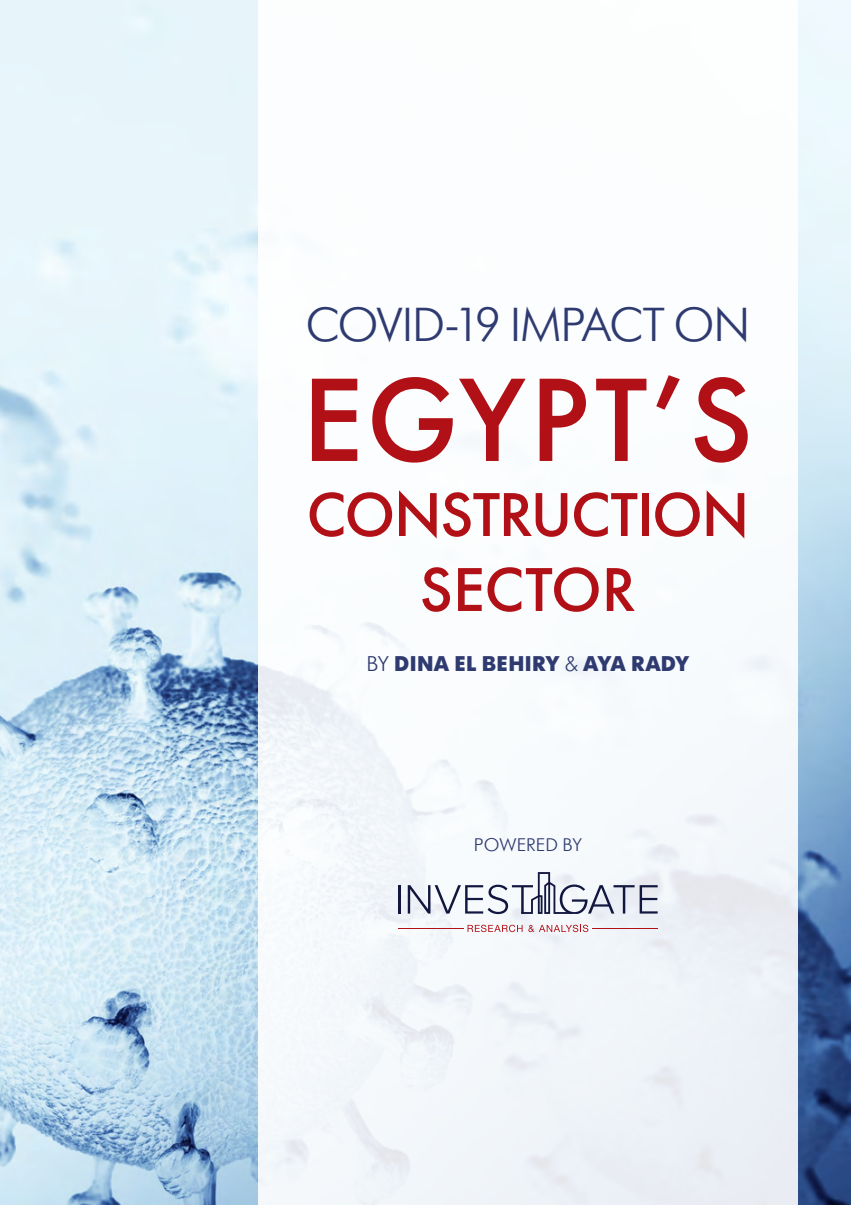
<style>
.page{position:relative;width:851px;height:1205px;background:#fff}
.page>*{position:absolute;margin:0;border:0;box-sizing:border-box;transform-origin:0 0}
.t1{font:500 117.5px "Futura Futuris";letter-spacing:.035em;color:#b11116}
.t2{font:500 61.25px/75px "Futura Futuris";letter-spacing:-.015em;color:#b11116;text-align:center}
.t3{font:300 47.5px "Futura Futuris";letter-spacing:-.025em;color:#2f3b70}
.t4{font:700 21.25px "Futura Futuris";letter-spacing:.02em;color:#2f3b70}
.t5{font:300 18.12px "Futura Futuris";color:#2f3b70}
.s1{font-weight:300}
</style>
<div class="page">
<img style="left:0;top:0;width:850px;height:1205px">
<div style="left:258px;top:0;width:539px;height:1205px;background:#fff"></div>
<hr style="left:398px;top:885px;width:2px;height:28px;background:#121740">
<svg style="left:407px;top:872px;width:250px;height:42px"></svg>
<svg style="left:467px;top:925px;width:55px;height:7px"></svg>
<svg style="left:528px;top:925px;width:60px;height:7px"></svg>
<hr style="left:398px;top:928px;width:66px;height:1px;background:#b11116">
<hr style="left:592px;top:928px;width:65px;height:1px;background:#b11116">
<h3 class="t3" style="left:305px;top:298px;width:446px">COVID-19 IMPACT ON</h3>
<h1 class="t1" style="left:302px;top:347px;width:452px">EGYPT’S</h1>
<h2 class="t2" style="left:306px;top:478px;width:444px">CONSTRUCTION<br>SECTOR</h2>
<p class="t4" style="left:366px;top:651px;width:324px"><span class="s1">BY</span> DINA EL BEHIRY <span class="s1">&amp;</span> AYA RADY</p>
<p class="t5" style="left:474px;top:835px;width:110px">POWERED BY</p>
</div>
